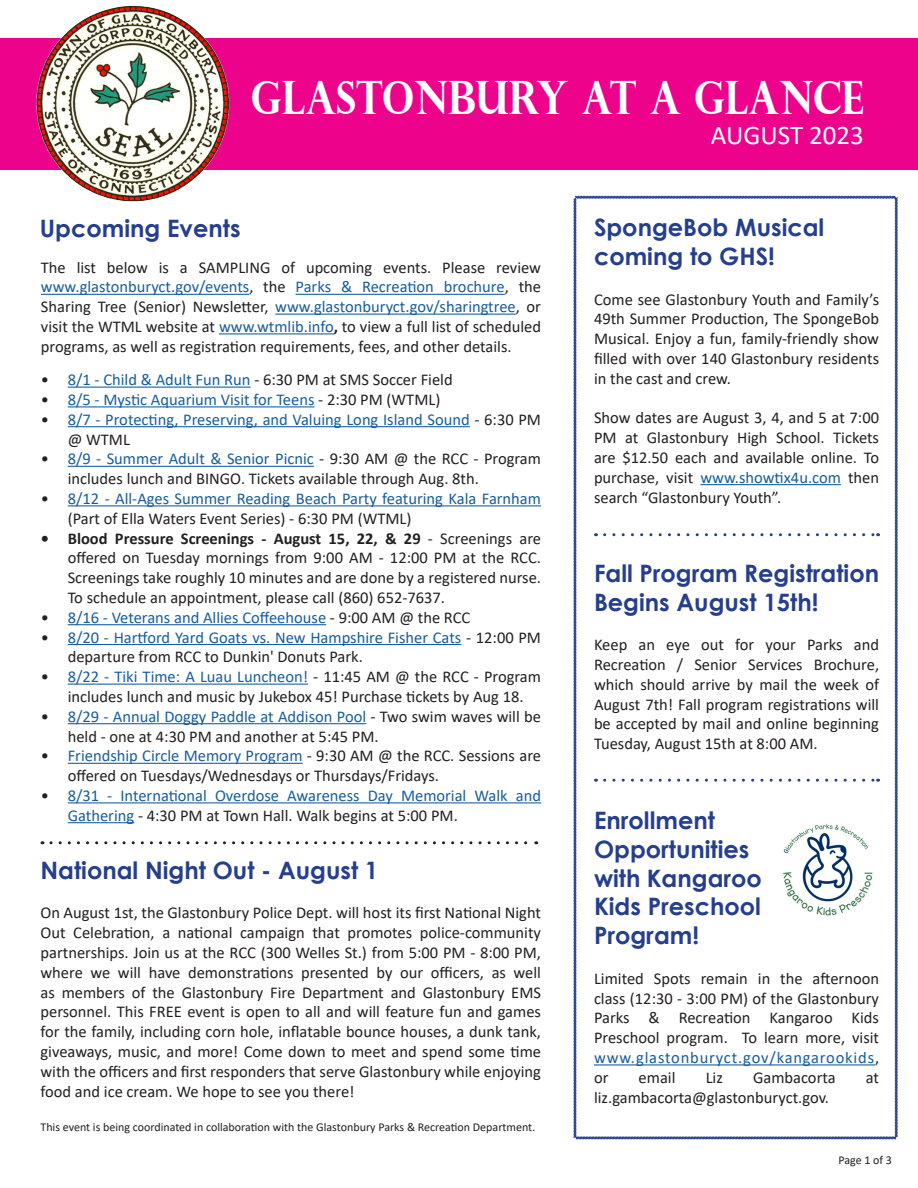
<style>
.page{position:relative;width:918px;height:1188px;background:#fff}
.page>*{position:absolute;margin:0;border:0;box-sizing:border-box;transform-origin:0 0}
.t1{font:700 46.05px "Perpetua Titling";color:#fff;scale:.85 1}
.t2{font:27px "Calibri";color:#fff}
.t3{font:700 24px/28.8px "Century Gothic";color:#253f8e}
.t4{font:16.5px/19.8px "Calibri";color:#231f20;text-align:justify}
.t5{font:16.5px/19.8px "Calibri";color:#175d9e}
.t6{font:12px "Calibri";color:#231f20}
.s1{color:#175d9e}
.s2{font-weight:700}
.s3{color:#231f20}
</style>
<div class="page">
<div style="left:0;top:38px;width:918px;height:131px;background:#ed028c"></div>
<img style="left:33px;top:5px;width:199px;height:197px">
<hr style="left:68px;top:387px;width:183px;height:1px;background:#175d9e">
<hr style="left:68px;top:406px;width:246px;height:1px;background:#175d9e">
<hr style="left:68px;top:426px;width:402px;height:1px;background:#175d9e">
<hr style="left:68px;top:466px;width:246px;height:1px;background:#175d9e">
<hr style="left:68px;top:505px;width:473px;height:1px;background:#175d9e">
<hr style="left:68px;top:624px;width:258px;height:1px;background:#175d9e">
<hr style="left:68px;top:644px;width:393px;height:1px;background:#175d9e">
<hr style="left:68px;top:684px;width:240px;height:1px;background:#175d9e">
<hr style="left:68px;top:723px;width:298px;height:1px;background:#175d9e">
<hr style="left:68px;top:763px;width:235px;height:1px;background:#175d9e">
<hr style="left:68px;top:802px;width:473px;height:1px;background:#175d9e">
<hr style="left:68px;top:822px;width:66px;height:1px;background:#175d9e">
<hr style="left:41px;top:294px;width:208px;height:1px;background:#175d9e">
<hr style="left:296px;top:294px;width:209px;height:1px;background:#175d9e">
<hr style="left:275px;top:314px;width:241px;height:1px;background:#175d9e">
<hr style="left:219px;top:333px;width:115px;height:1px;background:#175d9e">
<svg style="left:51px;top:841px;width:486px;height:3px"></svg>
<svg style="left:573px;top:195px;width:325px;height:945px"></svg>
<hr style="left:700px;top:484px;width:141px;height:1px;background:#175d9e">
<hr style="left:594px;top:1064px;width:281px;height:1px;background:#175d9e">
<img style="left:775px;top:816px;width:104px;height:109px">
<svg style="left:605px;top:779px;width:274px;height:3px"></svg>
<svg style="left:605px;top:533px;width:274px;height:3px"></svg>
<p class="t1" style="left:251px;top:69px;width:723px">GLASTONBURY AT A GLANCE</p>
<p class="t2" style="left:711px;top:117px;width:155px">AUGUST 2023</p>
<p class="t3" style="left:40px;top:213px;width:202px">Upcoming Events</p>
<p class="t4" style="left:41px;top:257px;width:502px">The list below is a SAMPLING of upcoming events. Please review <span class="s1">www.glastonburyct.gov/events</span>, the <span class="s1">Parks &amp; Recreation brochure</span>, the Sharing Tree (Senior) Newsletter, <span class="s1">www.glastonburyct.gov/sharingtree</span>, or visit the WTML website at <span class="s1">www.wtmlib.info</span><span class="s2">,</span> to view a full list of scheduled programs, as well as registration requirements, fees, and other details.</p>
<p class="t4" style="left:41px;top:369px;width:413px">• <span class="s1">8/1 - Child &amp; Adult Fun Run</span> - 6:30 PM at SMS Soccer Field</p>
<p class="t5" style="left:41px;top:389px;width:401px"><span class="s3">•</span> 8/5 - Mystic Aquarium Visit for Teens <span class="s3">- 2:30 PM (WTML)</span></p>
<p class="t5" style="left:68px;top:409px;width:475px;text-indent:-27px"><span class="s3">•</span> 8/7 - Protecting, Preserving, and Valuing Long Island Sound <span class="s3">- 6:30 PM @ WTML</span></p>
<p class="t4" style="left:68px;top:449px;width:475px;text-indent:-27px">• <span class="s1">8/9 - Summer Adult &amp; Senior Picnic</span> - 9:30 AM @ the RCC - Program includes lunch and BINGO. Tickets available through Aug. 8th.</p>
<p class="t5" style="left:68px;top:488px;width:475px;text-indent:-27px"><span class="s3">•</span> 8/12 - All-Ages Summer Reading Beach Party featuring Kala Farnham <span class="s3">(Part of Ella Waters Event Series) - 6:30 PM (WTML)</span></p>
<p class="t4" style="left:68px;top:528px;width:475px;text-indent:-27px"><span class="s2">• Blood Pressure Screenings - August 15, 22, &amp; 29</span> - Screenings are offered on Tuesday mornings from 9:00 AM - 12:00 PM at the RCC.<br>Screenings take roughly 10 minutes and are done by a registered nurse.<br>To schedule an appointment, please call (860) 652-7637.</p>
<p class="t5" style="left:41px;top:607px;width:431px"><span class="s3">•</span> 8/16 - Veterans and Allies Coffeehouse <span class="s3">- 9:00 AM @ the RCC</span></p>
<p class="t5" style="left:68px;top:627px;width:475px;text-indent:-27px"><span class="s3">•</span> 8/20 - Hartford Yard Goats vs. New Hampshire Fisher Cats <span class="s3">- 12:00 PM departure from RCC to Dunkin' Donuts Park.</span></p>
<p class="t4" style="left:41px;top:666px;width:502px;text-align:center">• <span class="s1">8/22 - Tiki Time: A Luau Luncheon!</span> - 11:45 AM @ the RCC - Program includes lunch and music by Jukebox 45! Purchase tickets by Aug 18.</p>
<p class="t4" style="left:68px;top:706px;width:475px;text-indent:-27px">• <span class="s1">8/29 - Annual Doggy Paddle at Addison Pool</span> - Two swim waves will be held - one at 4:30 PM and another at 5:45 PM.</p>
<p class="t4" style="left:68px;top:746px;width:475px;text-indent:-27px">• <span class="s1">Friendship Circle Memory Program</span> - 9:30 AM @ the RCC. Sessions are offered on Tuesdays/Wednesdays or Thursdays/Fridays.</p>
<p class="t5" style="left:68px;top:785px;width:475px;text-indent:-27px"><span class="s3">•</span> 8/31 - International Overdose Awareness Day Memorial Walk and<br>Gathering <span class="s3">- 4:30 PM at Town Hall. Walk begins at 5:00 PM.</span></p>
<p class="t3" style="left:40px;top:855px;width:339px">National Night Out - August 1</p>
<p class="t4" style="left:40px;top:903px;width:502px">On August 1st, the Glastonbury Police Dept. will host its first National Night Out Celebration, a national campaign that promotes police-community partnerships. Join us at the RCC (300 Welles St.) from 5:00 PM - 8:00 PM, where we will have demonstrations presented by our officers, as well as members of the Glastonbury Fire Department and Glastonbury EMS personnel. This FREE event is open to all and will feature fun and games for the family, including corn hole, inflatable bounce houses, a dunk tank, giveaways, music, and more! Come down to meet and spend some time with the officers and first responders that serve Glastonbury while enjoying food and ice cream. We hope to see you there!</p>
<p class="t6" style="left:40px;top:1118px;width:496px">This event is being coordinated in collaboration with the Glastonbury Parks &amp; Recreation Department.</p>
<p class="t3" style="left:594px;top:212px;width:232px">SpongeBob Musical coming to GHS!</p>
<p class="t4" style="left:594px;top:289px;width:287px">Come see Glastonbury Youth and Family’s 49th Summer Production, The SpongeBob Musical. Enjoy a fun, family-friendly show filled with over 140 Glastonbury residents in the cast and crew.</p>
<p class="t4" style="left:594px;top:408px;width:287px">Show dates are August 3, 4, and 5 at 7:00<br>PM at Glastonbury High School. Tickets are $12.50 each and available online. To purchase, visit <span class="s1">www.showtix4u.com</span> then search “Glastonbury Youth”.</p>
<p class="t3" style="left:594px;top:558px;width:287px">Fall Program Registration<br>Begins August 15th!</p>
<p class="t4" style="left:594px;top:634px;width:287px">Keep an eye out for your Parks and Recreation / Senior Services Brochure, which should arrive by mail the week of August 7th! Fall program registrations will be accepted by mail and online beginning Tuesday, August 15th at 8:00 AM.</p>
<p class="t3" style="left:594px;top:805px;width:169px">Enrollment<br>Opportunities with Kangaroo<br>Kids Preschool<br>Program!</p>
<p class="t4" style="left:594px;top:968px;width:287px">Limited Spots remain in the afternoon class (12:30 - 3:00 PM) of the Glastonbury Parks &amp; Recreation Kangaroo Kids Preschool program. To learn more, visit <span class="s1">www.glastonburyct.gov/kangarookids</span>, or</p>
<p class="t4" style="left:639px;top:1067px;width:38px">email</p>
<p class="t4" style="left:706px;top:1067px;width:19px">Liz</p>
<p class="t4" style="left:753px;top:1067px;width:84px">Gambacorta</p>
<p class="t4" style="left:866px;top:1067px;width:15px">at</p>
<p class="t4" style="left:594px;top:1087px;width:237px">liz.gambacorta@glastonburyct.gov.</p>
<p class="t6" style="left:839px;top:1151px;width:55px">Page 1 of 3</p>
</div>
